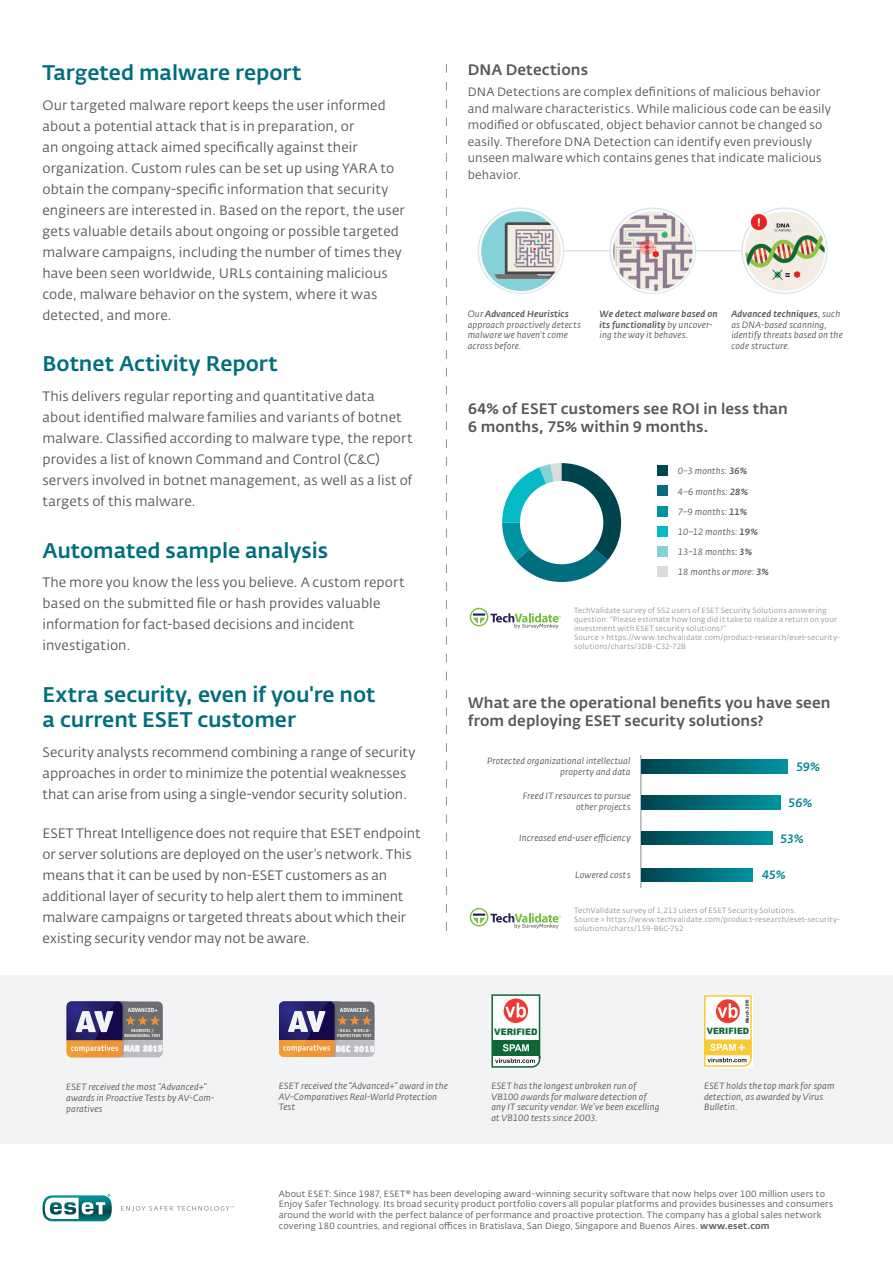
<style>
.page{position:relative;width:893px;height:1263px;background:#fff}
.page>*{position:absolute;margin:0;border:0;box-sizing:border-box;transform-origin:0 0}
.t1{font:500 21px/25.2px "Fedra Sans Alt Pro";color:#006e7e}
.t2{font:500 15px/18px "Fedra Sans Alt Pro";letter-spacing:.005em;color:#57585a}
.t3{font:13.5px/21px "Fedra Sans Alt Pro";letter-spacing:.005em;color:#57585a}
.t4{font:700 12.6px "Arial";color:#fff}
.t5{font:12px/16.5px "Fedra Sans Alt Pro";letter-spacing:.01em;color:#57585a}
.t6{font:12px "Fedra Sans Alt Pro Med Italic LF";letter-spacing:-.025em;color:#008293}
.t7{font:italic 9px/10.8px "Fedra Sans Alt Pro";letter-spacing:.015em;color:#57585a}
.t8{font:9px/10.8px "Fedra Sans Alt Pro Book LF";letter-spacing:.025em;color:#57585a}
.t9{font:9px/10.8px "Fedra Sans Alt Pro Med Italic LF";letter-spacing:.02em;color:#57585a}
.t10{font:900 9px "Arial";color:#0d6736;scale:.92 1}
.t11{font:900 8.85px "Arial";color:#0d6736;scale:.92 1}
.t12{font:7.5px/9px "Fedra Sans Alt Pro";letter-spacing:.02em;color:#939598}
.t13{font:700 6px "Officina Sans Std";color:#fff}
.t14{font:700 4.5px "Arial";color:#231f20}
.t15{font:700 4.35px/4.9px "Officina Sans Std";letter-spacing:.035em;color:#fff}
.t16{font:700 4.35px/4.9px "Officina Sans Std";color:#fff;text-align:center}
.s1{font-family:"Fedra Sans Alt Pro";font-style:italic}
.s2{font-family:"Fedra Sans Alt Pro Med Italic LF";font-style:normal}
.s3{font-family:"Fedra Sans Alt Pro Med LF"}
</style>
<div class="page">
<div style="left:0;top:975px;width:893px;height:169px;background:#f2f3f4"></div>
<svg style="left:279px;top:1001px;width:96px;height:56px;background:#88767e"></svg>
<svg style="left:67px;top:1001px;width:96px;height:56px;background:#87767e"></svg>
<svg style="left:491px;top:994px;width:49px;height:74px"></svg>
<div style="left:704px;top:995px;width:49px;height:72px;background:#fff"></div>
<svg style="left:704px;top:995px;width:48px;height:72px"></svg>
<hr style="left:536px;top:250px;width:269px;height:1px;background:#dbe6ec">
<img style="left:478px;top:208px;width:85px;height:85px">
<img style="left:610px;top:208px;width:85px;height:85px">
<img style="left:742px;top:208px;width:85px;height:85px">
<div style="left:657px;top:465px;width:11px;height:11px;background:#00444e"></div>
<div style="left:657px;top:485px;width:11px;height:11px;background:#006e7e"></div>
<div style="left:657px;top:506px;width:11px;height:10px;background:#0094a2"></div>
<div style="left:657px;top:526px;width:11px;height:11px;background:#03bac6"></div>
<div style="left:657px;top:546px;width:11px;height:11px;background:#84d1d9"></div>
<div style="left:657px;top:566px;width:11px;height:11px;background:#d8ddda"></div>
<svg style="left:502px;top:463px;width:119px;height:119px"></svg>
<div style="left:520px;top:481px;width:83px;height:83px;background:#fff;border-radius:50%"></div>
<hr style="left:641px;top:755px;width:1px;height:133px;background:#879196">
<svg style="left:641px;top:760px;width:146px;height:13px;background:#006b76"></svg>
<svg style="left:641px;top:796px;width:139px;height:13px;background:#006b77"></svg>
<svg style="left:641px;top:831px;width:132px;height:14px;background:#006b77"></svg>
<svg style="left:641px;top:868px;width:112px;height:14px;background:#006b76"></svg>
<svg style="left:469px;top:907px;width:89px;height:22px"></svg>
<svg style="left:470px;top:908px;width:91px;height:20px"></svg>
<svg style="left:43px;top:1194px;width:69px;height:27px"></svg>
<svg style="left:121px;top:1206px;width:113px;height:6px"></svg>
<svg style="left:469px;top:607px;width:88px;height:22px"></svg>
<svg style="left:470px;top:608px;width:91px;height:20px"></svg>
<svg style="left:446px;top:64px;width:1px;height:867px"></svg>
<h1 class="t1" style="left:43px;top:60px;width:260px">Targeted malware report</h1>
<p class="t3" style="left:43px;top:94px;width:364px">Our targeted malware report keeps the user informed about a potential attack that is in preparation, or<br>an ongoing attack aimed specifically against their organization. Custom rules can be set up using YARA to obtain the company-specific information that security engineers are interested in. Based on the report, the user gets valuable details about ongoing or possible targeted malware campaigns, including the number of times they have been seen worldwide, URLs containing malicious code, malware behavior on the system, where it was detected, and more.</p>
<h1 class="t1" style="left:43px;top:351px;width:237px">Botnet Activity Report</h1>
<p class="t3" style="left:43px;top:386px;width:372px">This delivers regular reporting and quantitative data about identified malware families and variants of botnet malware. Classified according to malware type, the report provides a list of known Command and Control (C&amp;C) servers involved in botnet management, as well as a list of targets of this malware.</p>
<h1 class="t1" style="left:43px;top:538px;width:287px">Automated sample analysis</h1>
<p class="t3" style="left:43px;top:572px;width:364px">The more you know the less you believe. A custom report based on the submitted file or hash provides valuable information for fact-based decisions and incident investigation.</p>
<h1 class="t1" style="left:43px;top:682px;width:335px">Extra security, even if you're not a current ESET customer</h1>
<p class="t3" style="left:43px;top:741px;width:374px">Security analysts recommend combining a range of security approaches in order to minimize the potential weaknesses that can arise from using a single-vendor security solution.</p>
<p class="t3" style="left:43px;top:822px;width:380px">ESET Threat Intelligence does not require that ESET endpoint or server solutions are deployed on the user’s network. This means that it can be used by non-ESET customers as an additional layer of security to help alert them to imminent malware campaigns or targeted threats about which their existing security vendor may not be aware.</p>
<p class="t2" style="left:468px;top:61px;width:122px">DNA Detections</p>
<p class="t5" style="left:468px;top:84px;width:365px">DNA Detections are complex definitions of malicious behavior and malware characteristics. While malicious code can be easily modified or obfuscated, object behavior cannot be changed so easily. Therefore DNA Detection can identify even previously unseen malware which contains genes that indicate malicious behavior.</p>
<p class="t9" style="left:468px;top:308px;width:103px"><span class="s1">Our</span> Advanced Heuristics</p>
<p class="t7" style="left:468px;top:319px;width:115px">approach proactively detects malware we haven't come across before.</p>
<p class="t9" style="left:600px;top:308px;width:119px">We detect malware based on its functionality <span class="s1">by uncover-</span></p>
<p class="t7" style="left:600px;top:330px;width:90px">ing the way it behaves.</p>
<p class="t9" style="left:731px;top:308px;width:110px">Advanced techniques<span class="s1">, such</span></p>
<p class="t7" style="left:731px;top:319px;width:113px">as DNA-based scanning, identify threats based on the code structure.</p>
<p class="t2" style="left:468px;top:400px;width:321px">64% of ESET customers see ROI in less than<br>6 months, 75% within 9 months.</p>
<p class="t7" style="left:678px;top:466px;width:71px">0–3 months: <span class="s2">36%</span></p>
<p class="t7" style="left:678px;top:486px;width:72px">4–6 months: <span class="s2">28%</span></p>
<p class="t7" style="left:678px;top:506px;width:71px">7–9 months: <span class="s2">11%</span></p>
<p class="t7" style="left:678px;top:526px;width:82px">10–12 months: <span class="s2">19%</span></p>
<p class="t7" style="left:678px;top:546px;width:76px">13–18 months: <span class="s2">3%</span></p>
<p class="t7" style="left:678px;top:567px;width:93px">18 months or more: <span class="s2">3%</span></p>
<p class="t12" style="left:574px;top:606px;width:267px">TechValidate survey of 552 users of ESET Security Solutions answering question: "Please estimate how long did it take to realize a return on your investment with ESET security solutions?"<br>Source &gt; https://www.techvalidate.com/product-research/eset-security&shy;solutions/charts/3DB-C32-72B</p>
<p class="t2" style="left:468px;top:694px;width:364px">What are the operational benefits you have seen from deploying ESET security solutions?</p>
<p class="t7" style="left:487px;top:756px;width:145px;text-align:right">Protected organizational intellectual property and data</p>
<p class="t7" style="left:523px;top:791px;width:109px;text-align:right">Freed IT resources to pursue other projects</p>
<p class="t7" style="left:519px;top:832px;width:113px">Increased end-user efficiency</p>
<p class="t7" style="left:575px;top:869px;width:57px">Lowered costs</p>
<p class="t6" style="left:796px;top:758px;width:26px">59%</p>
<p class="t6" style="left:788px;top:794px;width:26px">56%</p>
<p class="t6" style="left:780px;top:829px;width:25px">53%</p>
<p class="t6" style="left:762px;top:866px;width:25px">45%</p>
<p class="t12" style="left:574px;top:906px;width:267px">TechValidate survey of 1,213 users of ESET Security Solutions.<br>Source &gt; https://www.techvalidate.com/product-research/eset-security&shy;solutions/charts/159-B6C-752</p>
<p class="t14" style="left:744px;top:1023px;width:26px;rotate:-90deg">March 2016</p>
<p class="t13" style="left:340px;top:1006px;width:31px">ADVANCED+</p>
<p class="t15" style="left:337px;top:1028px;width:36px">-REAL WORLD-<br>PROTECTION TEST</p>
<p class="t13" style="left:128px;top:1006px;width:31px">ADVANCED+</p>
<p class="t16" style="left:125px;top:1028px;width:37px">HEURISTIC /<br>BEHAVIOURAL TEST</p>
<p class="t10" style="left:494px;top:1025px;width:49px">VERIFIED</p>
<p class="t11" style="left:707px;top:1025px;width:48px">VERIFIED</p>
<p class="t4" style="left:738px;top:1039px;width:9px">+</p>
<p class="t7" style="left:66px;top:1081px;width:150px">ESET received the most "Advanced+" awards in Proactive Tests by AV-Com&shy;paratives</p>
<p class="t7" style="left:491px;top:1080px;width:170px">ESET has the longest unbroken run of VB100 awards for malware detection of any IT security vendor. We’ve been excelling at VB100 tests since 2003.</p>
<p class="t7" style="left:279px;top:1080px;width:171px">ESET received the “Advanced+” award in the<br>AV-Comparatives Real-World Protection<br>Test</p>
<p class="t7" style="left:704px;top:1080px;width:132px">ESET holds the top mark for spam detection, as awarded by Virus<br>Bulletin.</p>
<p class="t8" style="left:279px;top:1188px;width:556px">About ESET: Since 1987, ESET® has been developing award-winning security software that now helps over 100 million users to Enjoy Safer Technology. Its broad security product portfolio covers all popular platforms and provides businesses and consumers around the world with the perfect balance of performance and proactive protection. The company has a global sales network covering 180 countries, and regional offices in Bratislava, San Diego, Singapore and Buenos Aires. <span class="s3">www.eset.com</span></p>
</div>
